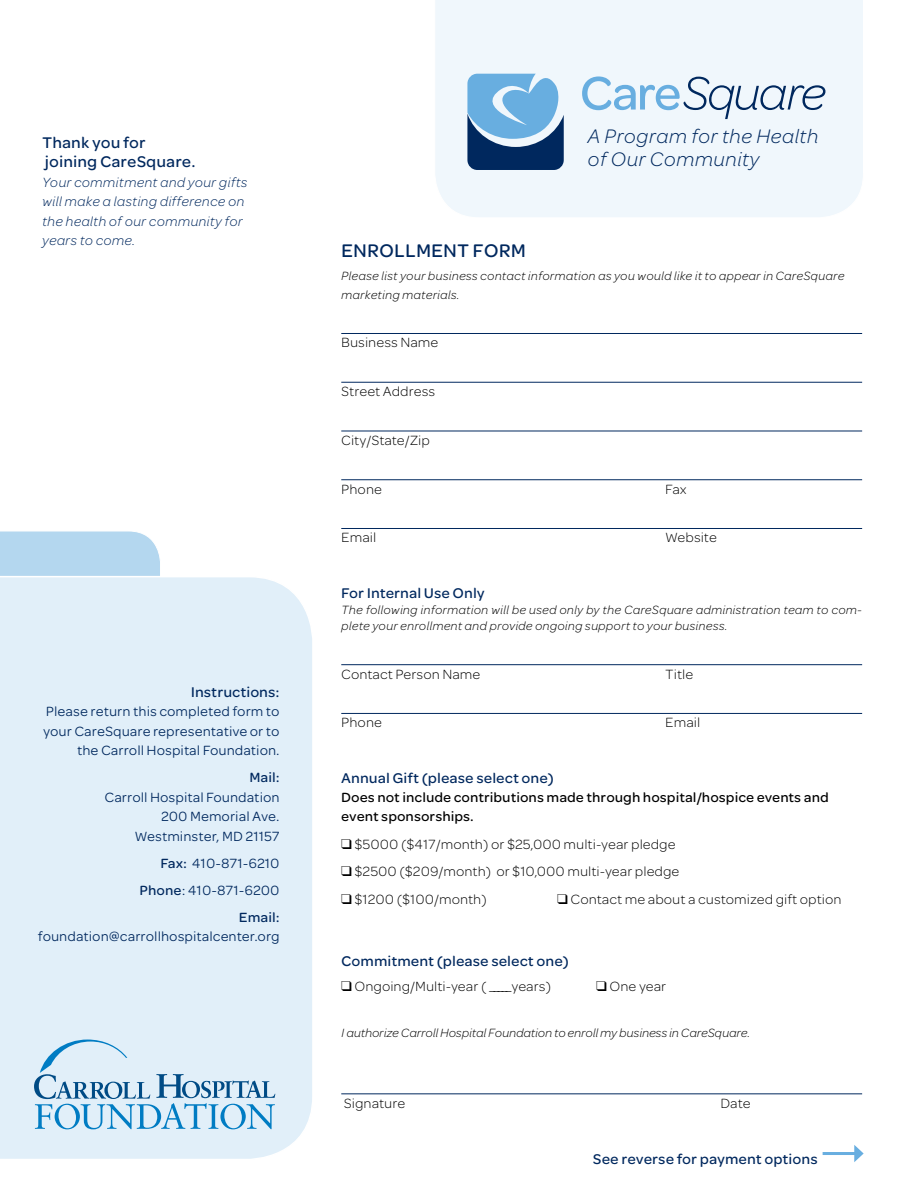
<style>
.page{position:relative;width:918px;height:1188px;background:#fff}
.page>*{position:absolute;margin:0;border:0;box-sizing:border-box;transform-origin:0 0}
.t1{font:italic 300 20.85px/22.6px "Omnes ATT";color:#00285e}
.t2{font:500 19.5px "Omnes ATT";color:#00285e}
.t3{font:500 16.5px/19.5px "Omnes ATT";color:#00285e}
.t4{font:500 15px "Omnes ATT";color:#00285e}
.t5{font:300 14.25px "Omnes ATT";color:#000}
.t6{font:14.25px/19.5px "Omnes ATT";color:#00285e;text-align:right}
.t7{font:italic 300 14.25px/19.5px "Omnes ATT";color:#00285e}
.t8{font:500 14.25px/18.8px "Omnes ATT";color:#000}
.t9{font:500 14.25px "Omnes ATT";color:#00285e}
.t10{font:italic 300 12.75px/18.8px "Omnes ATT";color:#000}
.t11{font:italic 300 12.75px "Omnes ATT";letter-spacing:-.02em;color:#000}
.s1{font-weight:500}
</style>
<div class="page">
<div style="left:435px;top:0;width:428px;height:217px;background:#f0f7fc"></div>
<svg style="left:0;top:531px;width:160px;height:45px;background:#b7d8ef"></svg>
<div style="left:0;top:577px;width:312px;height:582px;background:#e1eff9"></div>
<hr style="left:341px;top:333px;width:521px;height:1px;background:#00285e">
<hr style="left:341px;top:382px;width:521px;height:1px;background:#00285e">
<hr style="left:341px;top:431px;width:521px;height:1px;background:#00285e">
<hr style="left:341px;top:479px;width:521px;height:1px;background:#00285e">
<hr style="left:341px;top:528px;width:521px;height:1px;background:#00285e">
<hr style="left:341px;top:664px;width:521px;height:1px;background:#00285e">
<hr style="left:341px;top:713px;width:521px;height:1px;background:#00285e">
<hr style="left:341px;top:1093px;width:521px;height:1px;background:#00285e">
<svg style="left:467px;top:66px;width:97px;height:104px"></svg>
<svg style="left:582px;top:76px;width:243px;height:43px"></svg>
<hr style="left:823px;top:1152px;width:34px;height:3px;background:#68aee0">
<svg style="left:854px;top:1145px;width:10px;height:17px"></svg>
<svg style="left:34px;top:1040px;width:241px;height:89px;background:#bcd8eb"></svg>
<p class="t3" style="left:42px;top:132px;width:155px">Thank you for joining CareSquare.</p>
<p class="t7" style="left:42px;top:172px;width:207px">Your commitment and your gifts will make a lasting difference on the health of our community for years to come.</p>
<p class="t4" style="left:191px;top:681px;width:91px">Instructions:</p>
<p class="t6" style="left:43px;top:701px;width:238px">Please return this completed form to your CareSquare representative or to the Carroll Hospital Foundation.</p>
<p class="t9" style="left:249px;top:768px;width:32px">Mail:</p>
<p class="t6" style="left:104px;top:786px;width:177px">Carroll Hospital Foundation<br>200 Memorial Ave.<br>Westminster, MD 21157</p>
<p class="t6" style="left:140px;top:849px;width:142px;line-height:27px"><span class="s1">Fax:</span> 410-871-6210<br><span class="s1">Phone</span>: 410-871-6200<br><span class="s1">Email:</span></p>
<p class="t6" style="left:38px;top:926px;width:243px">foundation@carrollhospitalcenter.org</p>
<h1 class="t1" style="left:587px;top:124px;width:233px">A Program for the Health of Our Community</h1>
<h2 class="t2" style="left:341px;top:237px;width:186px">ENROLLMENT FORM</h2>
<p class="t10" style="left:341px;top:266px;width:505px">Please list your business contact information as you would like it to appear in CareSquare marketing materials.</p>
<p class="t5" style="left:341px;top:333px;width:99px">Business Name</p>
<p class="t5" style="left:341px;top:382px;width:95px">Street Address</p>
<p class="t5" style="left:341px;top:431px;width:90px">City/State/Zip</p>
<p class="t5" style="left:341px;top:480px;width:42px">Phone</p>
<p class="t5" style="left:665px;top:480px;width:23px">Fax</p>
<p class="t5" style="left:341px;top:528px;width:37px">Email</p>
<p class="t5" style="left:665px;top:528px;width:53px">Website</p>
<p class="t4" style="left:341px;top:583px;width:145px">For Internal Use Only</p>
<p class="t10" style="left:341px;top:602px;width:522px;line-height:15.8px">The following information will be used only by the CareSquare administration team to com&shy;plete your enrollment and provide ongoing support to your business.</p>
<p class="t5" style="left:341px;top:664px;width:141px">Contact Person Name</p>
<p class="t5" style="left:665px;top:664px;width:30px">Title</p>
<p class="t5" style="left:341px;top:713px;width:42px">Phone</p>
<p class="t5" style="left:665px;top:713px;width:37px">Email</p>
<p class="t4" style="left:341px;top:768px;width:214px">Annual Gift (please select one)</p>
<p class="t8" style="left:341px;top:787px;width:489px">Does not include contributions made through hospital/hospice events and event sponsorships.</p>
<p class="t5" style="left:341px;top:834px;width:336px">❑ $5000 ($417/month) or $25,000 multi-year pledge</p>
<p class="t5" style="left:341px;top:862px;width:340px">❑ $2500 ($209/month) or $10,000 multi-year pledge</p>
<p class="t5" style="left:341px;top:890px;width:147px">❑ $1200 ($100/month)</p>
<p class="t5" style="left:557px;top:890px;width:286px">❑ Contact me about a customized gift option</p>
<p class="t4" style="left:341px;top:951px;width:229px">Commitment (please select one)</p>
<p class="t5" style="left:341px;top:977px;width:211px">❑ Ongoing/Multi-year ( _____years)</p>
<p class="t5" style="left:596px;top:977px;width:72px">❑ One year</p>
<p class="t11" style="left:341px;top:1025px;width:411px">I authorize Carroll Hospital Foundation to enroll my business in CareSquare.</p>
<p class="t5" style="left:344px;top:1094px;width:63px">Signature</p>
<p class="t5" style="left:720px;top:1094px;width:32px">Date</p>
<p class="t4" style="left:593px;top:1149px;width:226px">See reverse for payment options</p>
</div>
